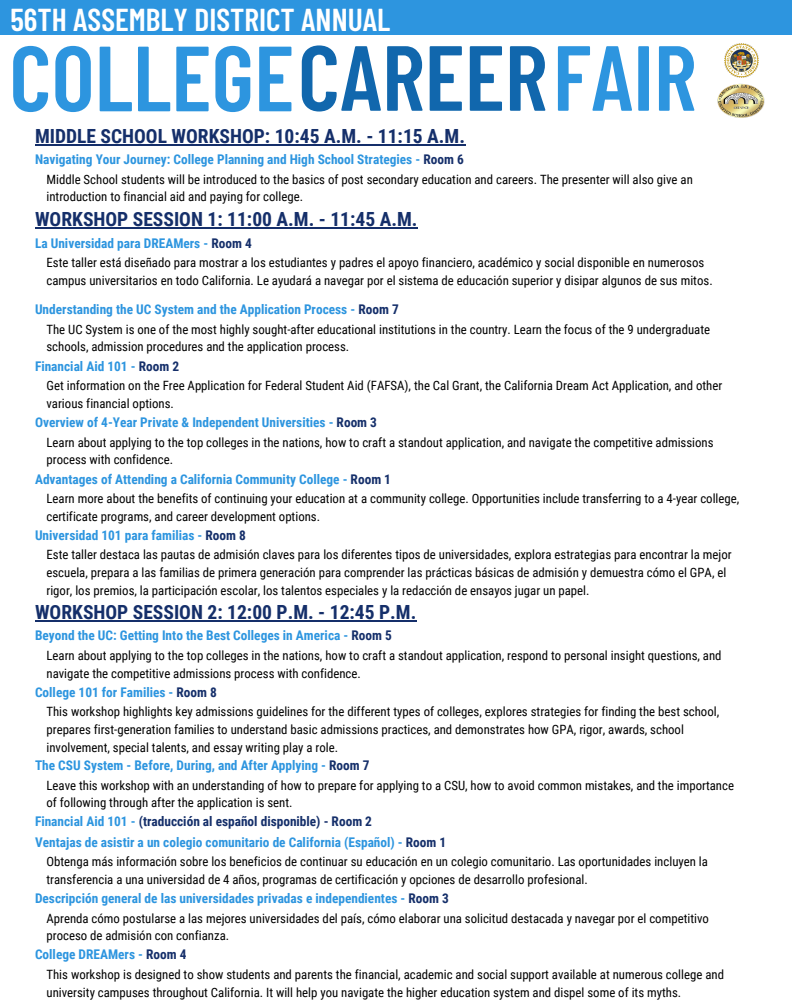
<style>
.page{position:relative;width:792px;height:1008px;background:#fff}
.page>*{position:absolute;margin:0;border:0;box-sizing:border-box;transform-origin:0 0}
.t1{font:600 92.4px "Barlow Condensed";color:#2d95df}
.t2{font:600 31.65px "Barlow Condensed";color:#fff}
.t3{font:700 19.5px "Roboto Condensed";color:#152f6a}
.t4{font:700 13.35px "Roboto Condensed";color:#2d95df}
.t5{font:700 13.35px "Roboto Condensed";color:#152f6a}
.t6{font:12.8px/17.6px "Roboto Condensed";color:#000}
.s1{font-size:92.25px;color:#1167ad}
.s2{font-size:92.25px}
.s3{color:#152f6a}
.s4{color:#2d95df}
</style>
<div class="page">
<img style="left:724px;top:44px;width:34px;height:33px">
<img style="left:717px;top:77px;width:48px;height:41px">
<div style="left:0;top:0;width:792px;height:35px;background:#2d95df"></div>
<hr style="left:35px;top:228px;width:383px;height:1px;background:#152f6a">
<hr style="left:35px;top:620px;width:381px;height:2px;background:#152f6a">
<hr style="left:35px;top:144px;width:430px;height:2px;background:#152f6a">
<h1 class="t2" style="left:10px;top:-1px;width:382px">56TH ASSEMBLY DISTRICT ANNUAL</h1>
<h1 class="t1" style="left:9px;top:19px;width:689px">COLLEGE<span class="s1">CAREER</span><span class="s2">FAIR</span></h1>
<p class="t3" style="left:35px;top:125px;width:432px">MIDDLE SCHOOL WORKSHOP: 10:45 A.M. - 11:15 A.M.</p>
<h3 class="t4" style="left:35px;top:152px;width:430px">Navigating Your Journey: College Planning and High School Strategies - <span class="s3">Room 6</span></h3>
<h4 class="t6" style="left:46px;top:171px;width:648px">Middle School students will be introduced to the basics of post secondary education and careers. The presenter will also give an introduction to financial aid and paying for college.</h4>
<h3 class="t3" style="left:35px;top:208px;width:384px">WORKSHOP SESSION 1: 11:00 A.M. - 11:45 A.M.</h3>
<h4 class="t4" style="left:35px;top:236px;width:218px">La Universidad para DREAMers - <span class="s3">Room 4</span></h4>
<p class="t6" style="left:46px;top:254px;width:668px">Este taller está diseñado para mostrar a los estudiantes y padres el apoyo financiero, académico y social disponible en numerosos campus universitarios en todo California. Le ayudará a navegar por el sistema de educación superior y disipar algunos de sus mitos.</p>
<p class="t4" style="left:35px;top:302px;width:365px">Understanding the UC System and the Application Process - <span class="s3">Room 7</span></p>
<h4 class="t6" style="left:46px;top:321px;width:665px">The UC System is one of the most highly sought-after educational institutions in the country. Learn the focus of the 9 undergraduate schools, admission procedures and the application process.</h4>
<p class="t4" style="left:35px;top:358px;width:146px">Financial Aid 101 - <span class="s3">Room 2</span></p>
<h4 class="t6" style="left:46px;top:377px;width:677px">Get information on the Free Application for Federal Student Aid (FAFSA), the Cal Grant, the California Dream Act Application, and other various financial options.</h4>
<p class="t4" style="left:35px;top:415px;width:344px">Overview of 4-Year Private &amp; Independent Universities - <span class="s3">Room 3</span></p>
<h4 class="t6" style="left:46px;top:433px;width:669px">Learn about applying to the top colleges in the nations, how to craft a standout application, and navigate the competitive admissions process with confidence.</h4>
<p class="t4" style="left:35px;top:471px;width:358px">Advantages of Attending a California Community College - <span class="s3">Room 1</span></p>
<p class="t6" style="left:46px;top:490px;width:694px">Learn more about the benefits of continuing your education at a community college. Opportunities include transferring to a 4-year college, certificate programs, and career development options.</p>
<h4 class="t4" style="left:35px;top:528px;width:212px">Universidad 101 para familias - <span class="s3">Room 8</span></h4>
<p class="t6" style="left:46px;top:546px;width:687px">Este taller destaca las pautas de admisión claves para los diferentes tipos de universidades, explora estrategias para encontrar la mejor escuela, prepara a las familias de primera generación para comprender las prácticas básicas de admisión y demuestra cómo el GPA, el rigor, los premios, la participación escolar, los talentos especiales y la redacción de ensayos jugar un papel.</p>
<h4 class="t3" style="left:35px;top:601px;width:383px">WORKSHOP SESSION 2: 12:00 P.M. - 12:45 P.M.</h4>
<p class="t4" style="left:35px;top:628px;width:358px">Beyond the UC: Getting Into the Best Colleges in America - <span class="s3">Room 5</span></p>
<h4 class="t6" style="left:46px;top:647px;width:677px">Learn about applying to the top colleges in the nations, how to craft a standout application, respond to personal insight questions, and navigate the competitive admissions process with confidence.</h4>
<p class="t4" style="left:35px;top:684px;width:183px">College 101 for Families - <span class="s3">Room 8</span></p>
<h4 class="t6" style="left:46px;top:703px;width:674px">This workshop highlights key admissions guidelines for the different types of colleges, explores strategies for finding the best school, prepares first-generation families to understand basic admissions practices, and demonstrates how GPA, rigor, awards, school involvement, special talents, and essay writing play a role.</h4>
<h4 class="t4" style="left:35px;top:758px;width:336px">The CSU System - Before, During, and After Applying - <span class="s3">Room 7</span></h4>
<h3 class="t6" style="left:46px;top:776px;width:689px">Leave this workshop with an understanding of how to prepare for applying to a CSU, how to avoid common mistakes, and the importance of following through after the application is sent.</h3>
<h4 class="t5" style="left:35px;top:814px;width:339px"><span class="s4">Financial Aid 101 -</span> (traducción al español disponible) - Room 2</h4>
<p class="t4" style="left:35px;top:834px;width:413px">Ventajas de asistir a un colegio comunitario de California (Español) - <span class="s3">Room 1</span></p>
<h4 class="t6" style="left:46px;top:853px;width:663px">Obtenga más información sobre los beneficios de continuar su educación en un colegio comunitario. Las oportunidades incluyen la transferencia a una universidad de 4 años, programas de certificación y opciones de desarrollo profesional.</h4>
<p class="t4" style="left:35px;top:891px;width:415px">Descripción general de las universidades privadas e independientes - <span class="s3">Room 3</span></p>
<h4 class="t6" style="left:46px;top:909px;width:664px">Aprenda cómo postularse a las mejores universidades del país, cómo elaborar una solicitud destacada y navegar por el competitivo proceso de admisión con confianza.</h4>
<h4 class="t4" style="left:35px;top:947px;width:153px">College DREAMers - <span class="s3">Room 4</span></h4>
<p class="t6" style="left:46px;top:966px;width:679px">This workshop is designed to show students and parents the financial, academic and social support available at numerous college and university campuses throughout California. It will help you navigate the higher education system and dispel some of its myths.</p>
</div>
